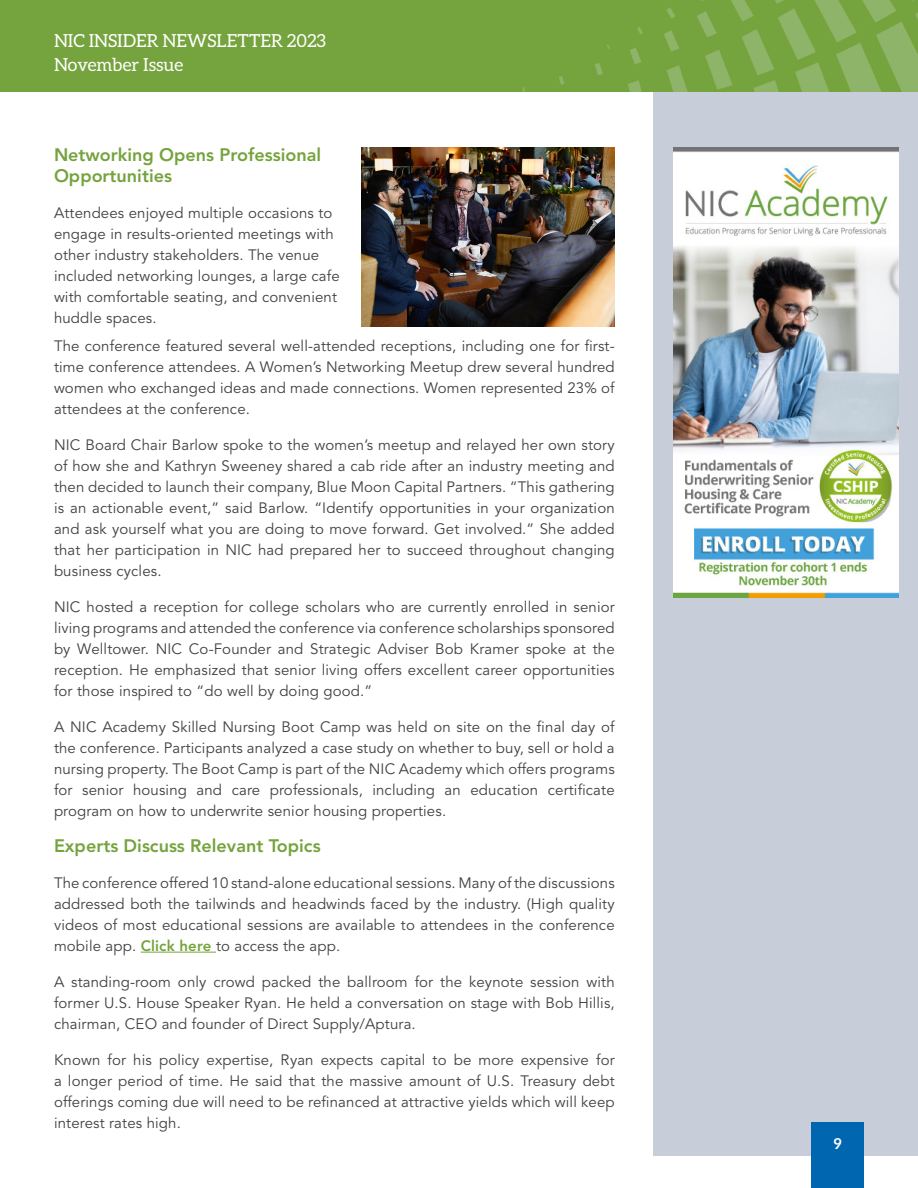
<style>
.page{position:relative;width:918px;height:1188px;background:#fff}
.page>*{position:absolute;margin:0;border:0;box-sizing:border-box;transform-origin:0 0}
.t1{font:800 18px/21px "Avenir LT Std";color:#75a33d}
.t2{font:18px/24px "Aleo";color:#fff}
.t3{font:15px/21px "Avenir LT Std";letter-spacing:.01em;color:#414042;text-align:justify}
.t4{font:700 15px "Aleo";color:#fff}
.s1{font-weight:800;color:#75a33d}
</style>
<div class="page">
<div style="left:653px;top:92px;width:265px;height:1064px;background:#c7ced9"></div>
<div style="left:812px;top:1122px;width:52px;height:66px;background:#0066b0"></div>
<div style="left:0;top:0;width:918px;height:92px;background:#75a33d"></div>
<img style="left:522px;top:0;width:396px;height:92px">
<img style="left:362px;top:148px;width:253px;height:178px">
<hr style="left:141px;top:952px;width:75px;height:1px;background:#75a33d">
<img style="left:673px;top:148px;width:225px;height:450px">
<p class="t2" style="left:54px;top:28px;width:274px">NIC INSIDER NEWSLETTER 2023<br>November Issue</p>
<p class="t1" style="left:54px;top:145px;width:269px">Networking Opens Professional<br>Opportunities</p>
<p class="t3" style="left:54px;top:203px;width:287px;text-align:left">Attendees enjoyed multiple occasions to engage in results-oriented meetings with other industry stakeholders. The venue included networking lounges, a large cafe with comfortable seating, and convenient huddle spaces.</p>
<p class="t3" style="left:54px;top:335px;width:562px">The conference featured several well-attended receptions, including one for first&shy;time conference attendees. A Women’s Networking Meetup drew several hundred women who exchanged ideas and made connections. Women represented 23% of attendees at the conference.</p>
<p class="t3" style="left:54px;top:434px;width:562px">NIC Board Chair Barlow spoke to the women’s meetup and relayed her own story of how she and Kathryn Sweeney shared a cab ride after an industry meeting and then decided to launch their company, Blue Moon Capital Partners. “This gathering is an actionable event,” said Barlow. “Identify opportunities in your organization and ask yourself what you are doing to move forward. Get involved.” She added that her participation in NIC had prepared her to succeed throughout changing business cycles.</p>
<p class="t3" style="left:54px;top:596px;width:562px">NIC hosted a reception for college scholars who are currently enrolled in senior living programs and attended the conference via conference scholarships sponsored by Welltower. NIC Co-Founder and Strategic Adviser Bob Kramer spoke at the reception. He emphasized that senior living offers excellent career opportunities for those inspired to “do well by doing good.”</p>
<p class="t3" style="left:54px;top:716px;width:562px">A NIC Academy Skilled Nursing Boot Camp was held on site on the final day of the conference. Participants analyzed a case study on whether to buy, sell or hold a nursing property. The Boot Camp is part of the NIC Academy which offers programs for senior housing and care professionals, including an education certificate program on how to underwrite senior housing properties.</p>
<p class="t1" style="left:54px;top:835px;width:268px">Experts Discuss Relevant Topics</p>
<p class="t3" style="left:54px;top:872px;width:562px">The conference offered 10 stand-alone educational sessions. Many of the discussions addressed both the tailwinds and headwinds faced by the industry. (High quality videos of most educational sessions are available to attendees in the conference mobile app. <span class="s1">Click here</span> to access the app.</p>
<p class="t3" style="left:54px;top:971px;width:562px">A standing-room only crowd packed the ballroom for the keynote session with former U.S. House Speaker Ryan. He held a conversation on stage with Bob Hillis, chairman, CEO and founder of Direct Supply/Aptura.</p>
<p class="t3" style="left:54px;top:1049px;width:562px">Known for his policy expertise, Ryan expects capital to be more expensive for a longer period of time. He said that the massive amount of U.S. Treasury debt offerings coming due will need to be refinanced at attractive yields which will keep interest rates high.</p>
<p class="t4" style="left:834px;top:1135px;width:9px">9</p>
</div>
